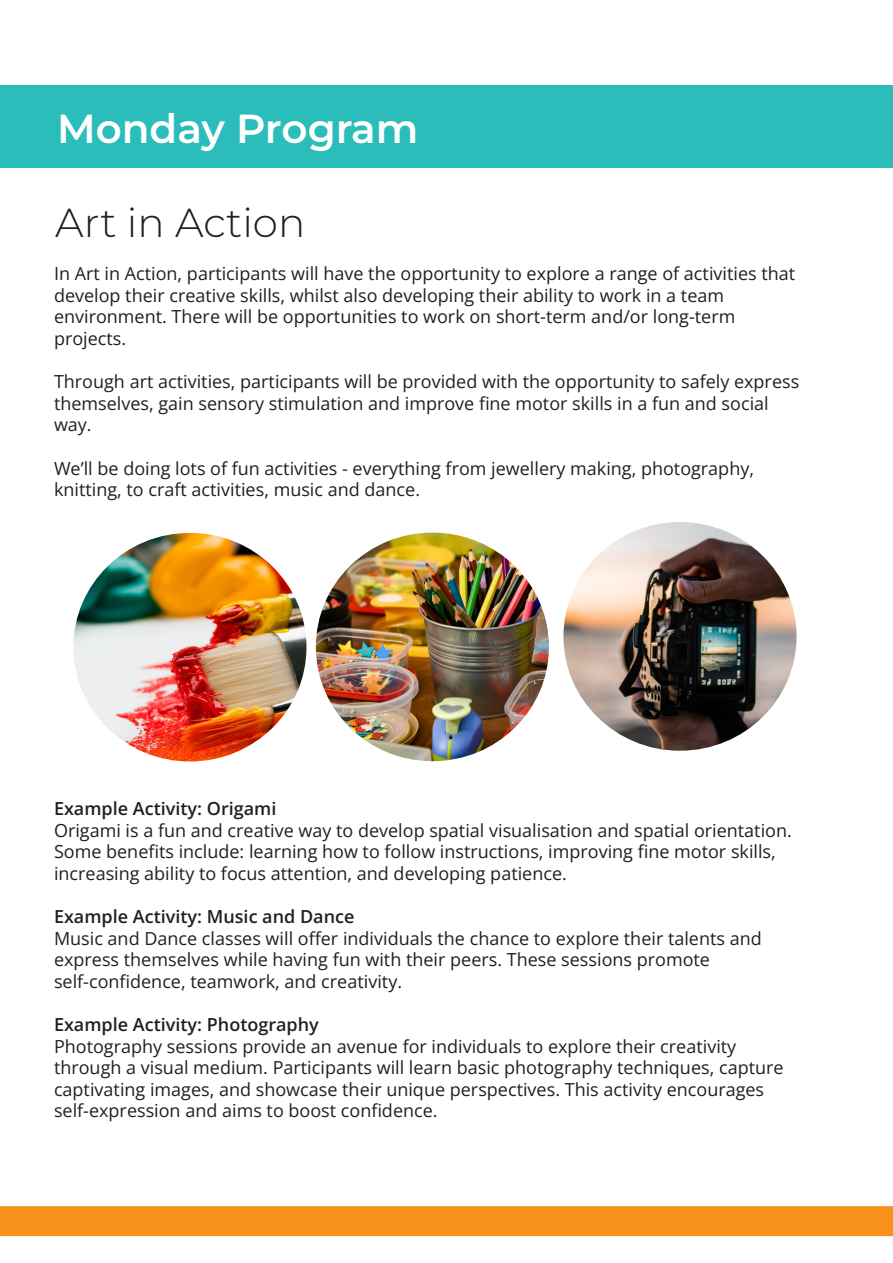
<style>
.page{position:relative;width:893px;height:1263px;background:#fff}
.page>*{position:absolute;margin:0;border:0;box-sizing:border-box;transform-origin:0 0}
.t1{font:100 40.5px "Montserrat";color:#fff}
.t2{font:100 40.5px "Montserrat";color:#231f20}
.Body_01{font:18px/21.6px "Open Sans";color:#231f20}
.Body_01-2{font:600 18px "Open Sans";color:#231f20}
</style>
<div class="page">
<div style="left:0;top:1206px;width:893px;height:30px;background:#f7931d"></div>
<div style="left:0;top:86px;width:893px;height:82px;background:#2abdba"></div>
<img style="left:73px;top:533px;width:233px;height:228px">
<img style="left:316px;top:532px;width:233px;height:229px">
<img style="left:563px;top:522px;width:233px;height:229px">
<p class="t1" style="left:57px;top:101px;width:363px">Monday Program</p>
<p class="t2" style="left:55px;top:196px;width:252px">Art in Action</p>
<p class="Body_01" style="left:54px;top:262px;width:743px">In Art in Action, participants will have the opportunity to explore a range of activities that develop their creative skills, whilst also developing their ability to work in a team environment. There will be opportunities to work on short-term and/or long-term projects.</p>
<p class="Body_01" style="left:54px;top:370px;width:747px">Through art activities, participants will be provided with the opportunity to safely express themselves, gain sensory stimulation and improve fine motor skills in a fun and social way.</p>
<p class="Body_01" style="left:54px;top:457px;width:701px">We’ll be doing lots of fun activities - everything from jewellery making, photography, knitting, to craft activities, music and dance.</p>
<p class="Body_01-2" style="left:54px;top:796px;width:224px">Example Activity: Origami</p>
<p class="Body_01" style="left:54px;top:819px;width:739px">Origami is a fun and creative way to develop spatial visualisation and spatial orientation.</p>
<p class="Body_01" style="left:54px;top:840px;width:723px">Some benefits include: learning how to follow instructions, improving fine motor skills, increasing ability to focus attention, and developing patience.</p>
<p class="Body_01-2" style="left:54px;top:904px;width:302px">Example Activity: Music and Dance</p>
<p class="Body_01" style="left:54px;top:927px;width:709px">Music and Dance classes will offer individuals the chance to explore their talents and express themselves while having fun with their peers. These sessions promote self-confidence, teamwork, and creativity.</p>
<p class="Body_01-2" style="left:54px;top:1012px;width:266px">Example Activity: Photography</p>
<p class="Body_01" style="left:54px;top:1035px;width:731px">Photography sessions provide an avenue for individuals to explore their creativity through a visual medium. Participants will learn basic photography techniques, capture captivating images, and showcase their unique perspectives. This activity encourages self-expression and aims to boost confidence.</p>
</div>
